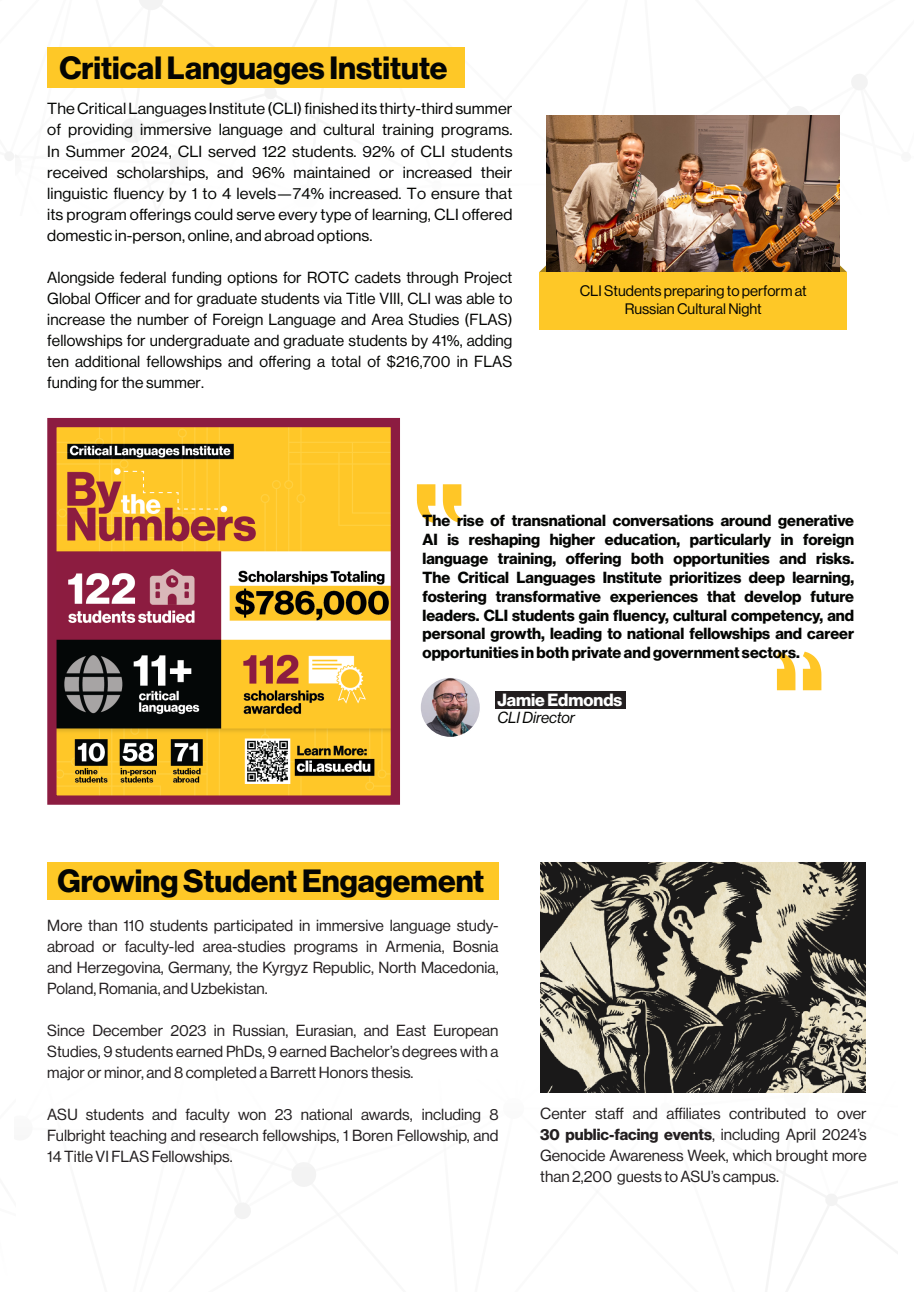
<style>
.page{position:relative;width:914px;height:1292px;background:#fff}
.page>*{position:absolute;margin:0;border:0;box-sizing:border-box;transform-origin:0 0}
.t1{font:31.5px "N Haas Grotesk DS Pro 75 Bd";color:#040503}
.t2{font:17.32px "N Haas Grotesk DS Pro 75 Bd";color:#fff}
.t3{font:15.75px/21px "N Haas Grotesk DS Pro 55 Rg";color:#231f20;text-align:justify}
.t4{font:15.75px/18.9px "N Haas Grotesk DS Pro 75 Bd";color:#040503;text-align:justify}
.t5{font:15.75px/21px "N Haas Grotesk DS Pro 55 Rg";letter-spacing:.005em;color:#040503;text-align:justify;scale:1.04 1}
.t6{font:15.75px/21px "N Haas Grotesk DS Pro 55 Rg";letter-spacing:.005em;color:#040503;text-align:justify}
.t7{font:15.75px "N Haas Grotesk DS Pro 56 It";color:#040503}
.t8{font:14.88px/17.8px "N Haas Grotesk DS Pro 55 Rg";color:#040503;text-align:center}
.s1{font-family:"N Haas Grotesk DS Pro 75 Bd"}
</style>
<div class="page">
<svg style="left:235px;top:1203px;width:16px;height:16px"></svg>
<svg style="left:292px;top:1163px;width:24px;height:24px"></svg>
<svg style="left:540px;top:1077px;width:326px;height:129px"></svg>
<svg style="left:851px;top:74px;width:16px;height:16px"></svg>
<svg style="left:787px;top:106px;width:23px;height:9px"></svg>
<svg style="left:5px;top:0;width:460px;height:176px"></svg>
<div style="left:47px;top:47px;width:417px;height:41px;background:#fec827"></div>
<svg style="left:839px;top:265px;width:8px;height:7px"></svg>
<svg style="left:539px;top:265px;width:7px;height:7px"></svg>
<img style="left:546px;top:115px;width:293px;height:157px">
<div style="left:539px;top:272px;width:308px;height:57px;background:#fec827"></div>
<svg style="left:802px;top:651px;width:19px;height:39px"></svg>
<svg style="left:777px;top:651px;width:18px;height:39px"></svg>
<svg style="left:417px;top:484px;width:18px;height:39px"></svg>
<svg style="left:443px;top:484px;width:18px;height:39px"></svg>
<div style="left:494px;top:691px;width:131px;height:17px;background:#231f20"></div>
<img style="left:420px;top:677px;width:60px;height:60px;border-radius:30px">
<div style="left:419px;top:676px;width:62px;height:62px;border:2px solid #fff;border-radius:50%"></div>
<img style="left:57px;top:428px;width:333px;height:366px">
<div style="left:47px;top:418px;width:353px;height:386px;border:9px solid #8c1c41"></div>
<div style="left:47px;top:862px;width:451px;height:37px;background:#fec827"></div>
<img style="left:540px;top:862px;width:325px;height:230px">
<p class="t1" style="left:59px;top:49px;width:390px">Critical Languages Institute</p>
<p class="t5" style="left:47px;top:99px;width:449px">The Critical Languages Institute (CLI) finished its thirty-third summer of providing immersive language and cultural training programs.<br>In Summer 2024, CLI served 122 students. 92% of CLI students received scholarships, and 96% maintained or increased their linguistic fluency by 1 to 4 levels—74% increased. To ensure that its program offerings could serve every type of learning, CLI offered domestic in-person, online, and abroad options.</p>
<p class="t6" style="left:47px;top:267px;width:466px">Alongside federal funding options for ROTC cadets through Project Global Officer and for graduate students via Title VIII, CLI was able to increase the number of Foreign Language and Area Studies (FLAS) fellowships for undergraduate and graduate students by 41%, adding ten additional fellowships and offering a total of $216,700 in FLAS funding for the summer.</p>
<p class="t8" style="left:579px;top:282px;width:229px">CLI Students preparing to perform at<br>Russian Cultural Night</p>
<p class="t4" style="left:422px;top:511px;width:433px">The rise of transnational conversations around generative AI is reshaping higher education, particularly in foreign language training, offering both opportunities and risks.<br>The Critical Languages Institute prioritizes deep learning, fostering transformative experiences that develop future leaders. CLI students gain fluency, cultural competency, and personal growth, leading to national fellowships and career opportunities in both private and government sectors.</p>
<p class="t2" style="left:497px;top:690px;width:126px">Jamie Edmonds</p>
<p class="t7" style="left:497px;top:709px;width:79px">CLI Director</p>
<p class="t1" style="left:57px;top:862px;width:428px">Growing Student Engagement</p>
<p class="t3" style="left:47px;top:915px;width:453px">More than 110 students participated in immersive language study&shy;abroad or faculty-led area-studies programs in Armenia, Bosnia and Herzegovina, Germany, the Kyrgyz Republic, North Macedonia, Poland, Romania, and Uzbekistan.</p>
<p class="t3" style="left:47px;top:1020px;width:453px">Since December 2023 in Russian, Eurasian, and East European Studies, 9 students earned PhDs, 9 earned Bachelor’s degrees with a major or minor, and 8 completed a Barrett Honors thesis.</p>
<p class="t3" style="left:47px;top:1104px;width:453px">ASU students and faculty won 23 national awards, including 8<br>Fulbright teaching and research fellowships, 1 Boren Fellowship, and 14 Title VI FLAS Fellowships.</p>
<p class="t3" style="left:540px;top:1103px;width:328px">Center staff and affiliates contributed to over <span class="s1">30 public-facing events</span>, including April 2024’s Genocide Awareness Week, which brought more than 2,200 guests to ASU’s campus.</p>
</div>
